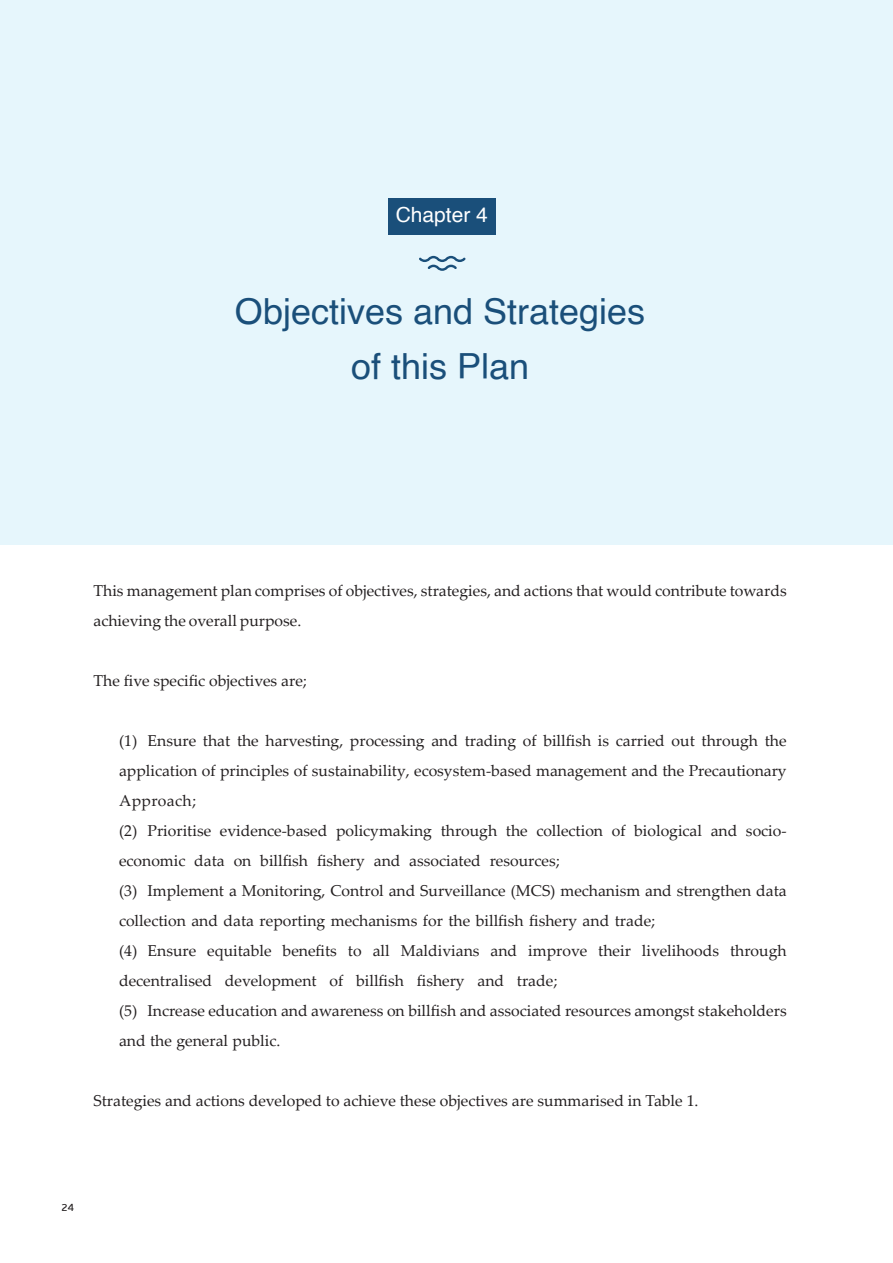
<style>
.page{position:relative;width:893px;height:1263px;background:#fff}
.page>*{position:absolute;margin:0;border:0;box-sizing:border-box;transform-origin:0 0}
.t1{font:36px "Helvetica";color:#1a4f7a}
.t2{font:21px "Helvetica";color:#fff}
.t3{font:15.75px/30px "Palatino Linotype";color:#231f20}
.t4{font:10.5px "PF Beau Sans Pro Bbook";color:#231f20}
</style>
<div class="page">
<div style="left:0;top:0;width:893px;height:544px;background:#e6f6fc"></div>
<svg style="left:419px;top:256px;width:47px;height:15px"></svg>
<div style="left:389px;top:198px;width:107px;height:36px;background:#1a4f7a"></div>
<p class="t2" style="left:396px;top:198px;width:94px">Chapter 4</p>
<p class="t1" style="left:235px;top:284px;width:412px">Objectives and Strategies</p>
<p class="t1" style="left:351px;top:339px;width:180px">of this Plan</p>
<p class="t3" style="left:94px;top:575px;width:695px">This management plan comprises of objectives, strategies, and actions that would contribute towards achieving the overall purpose.</p>
<p class="t3" style="left:94px;top:665px;width:215px">The five specific objectives are;</p>
<p class="t3" style="left:119px;top:725px;width:669px;text-align:justify">(1) Ensure that the harvesting, processing and trading of billfish is carried out through the application of principles of sustainability, ecosystem-based management and the Precautionary Approach;</p>
<p class="t3" style="left:119px;top:815px;width:669px">(2) Prioritise evidence-based policymaking through the collection of biological and socio&shy;economic data on billfish fishery and associated resources;</p>
<p class="t3" style="left:119px;top:875px;width:669px">(3) Implement a Monitoring, Control and Surveillance (MCS) mechanism and strengthen data collection and data reporting mechanisms for the billfish fishery and trade;</p>
<p class="t3" style="left:119px;top:935px;width:669px">(4) Ensure equitable benefits to all Maldivians and improve their livelihoods through decentralised development of billfish fishery and trade;</p>
<p class="t3" style="left:119px;top:995px;width:669px">(5) Increase education and awareness on billfish and associated resources amongst stakeholders and the general public.</p>
<p class="t3" style="left:94px;top:1085px;width:606px">Strategies and actions developed to achieve these objectives are summarised in Table 1.</p>
<p class="t4" style="left:61px;top:1201px;width:14px">24</p>
</div>
